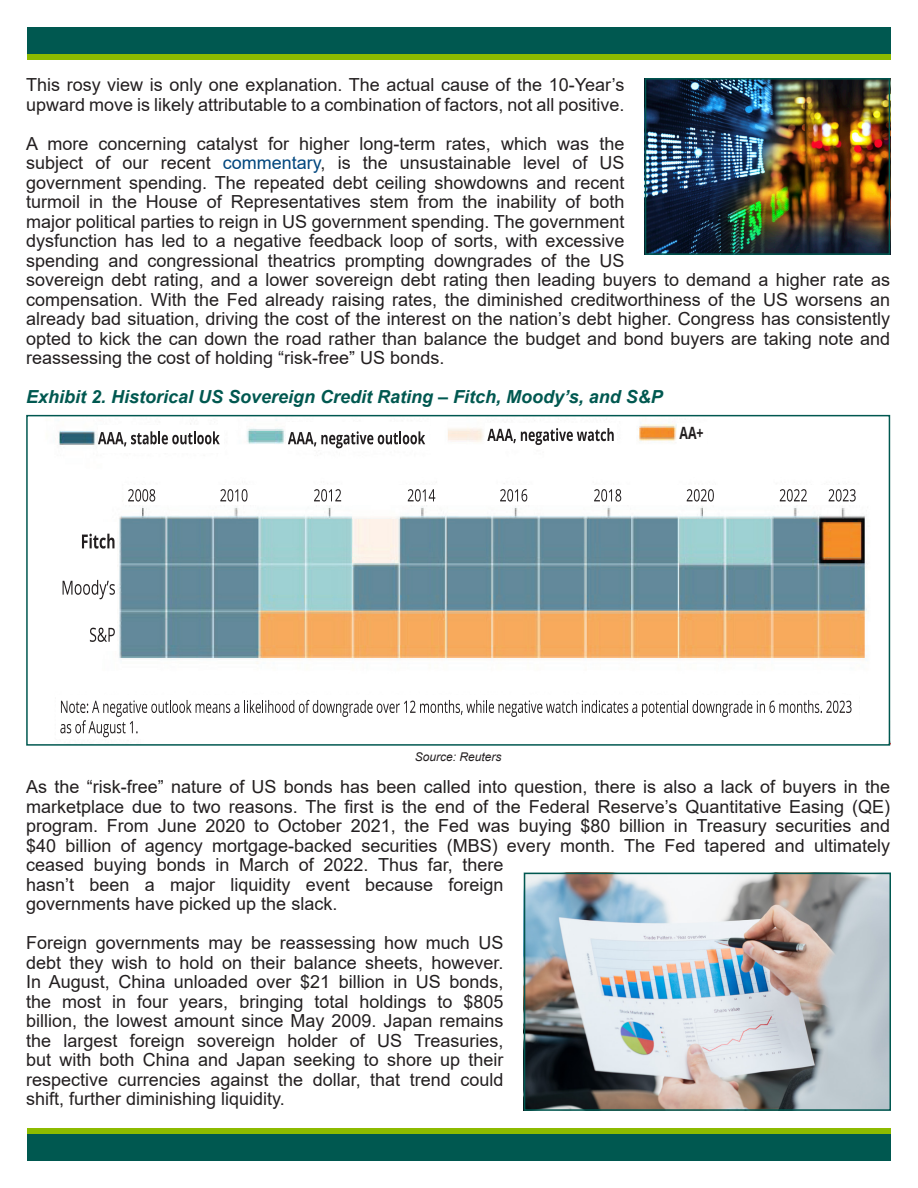
<style>
.page{position:relative;width:918px;height:1188px;background:#fff}
.page>*{position:absolute;margin:0;border:0;box-sizing:border-box;transform-origin:0 0}
.t1{font:18px/19.5px "Arial";color:#231f20}
.t2{font:italic 700 18px "Arial";color:#005850}
.t3{font:700 16.95px "Open Sans";color:#231f20;scale:.73 1}
.t4{font:italic 12px "Arial";color:#231f20}
.s1{color:#00467e}
</style>
<div class="page">
<div style="left:27px;top:1128px;width:864px;height:7px;background:#8dbb00"></div>
<div style="left:27px;top:1134px;width:864px;height:27px;background:#005850"></div>
<div style="left:27px;top:53px;width:864px;height:7px;background:#8dbb00"></div>
<div style="left:27px;top:27px;width:864px;height:27px;background:#005850"></div>
<img style="left:58px;top:419px;width:811px;height:245px">
<div style="left:56px;top:523px;width:61px;height:128px;background:#fff"></div>
<div style="left:124px;top:486px;width:737px;height:19px;background:#fff"></div>
<div style="left:286px;top:423px;width:143px;height:27px;background:#fff"></div>
<div style="left:485px;top:424px;width:131px;height:25px;background:#fff"></div>
<div style="left:677px;top:423px;width:30px;height:27px;background:#fff"></div>
<div style="left:98px;top:425px;width:125px;height:27px;background:#fff"></div>
<svg style="left:98px;top:431px;width:122px;height:15px"></svg>
<svg style="left:288px;top:431px;width:137px;height:17px"></svg>
<svg style="left:487px;top:428px;width:127px;height:17px"></svg>
<svg style="left:128px;top:489px;width:27px;height:13px"></svg>
<svg style="left:82px;top:534px;width:32px;height:15px"></svg>
<svg style="left:63px;top:580px;width:52px;height:19px"></svg>
<svg style="left:90px;top:628px;width:25px;height:14px"></svg>
<svg style="left:220px;top:489px;width:28px;height:13px"></svg>
<svg style="left:314px;top:489px;width:27px;height:13px"></svg>
<svg style="left:408px;top:489px;width:27px;height:13px"></svg>
<svg style="left:500px;top:489px;width:27px;height:13px"></svg>
<svg style="left:594px;top:489px;width:27px;height:13px"></svg>
<svg style="left:687px;top:489px;width:27px;height:13px"></svg>
<svg style="left:780px;top:489px;width:27px;height:13px"></svg>
<svg style="left:829px;top:489px;width:27px;height:13px"></svg>
<svg style="left:60px;top:700px;width:792px;height:37px"></svg>
<div style="left:26px;top:415px;width:864px;height:331px;border:2px solid #005850"></div>
<img style="left:527px;top:876px;width:361px;height:232px">
<div style="left:524px;top:873px;width:367px;height:238px;border:2px solid #005850"></div>
<img style="left:648px;top:81px;width:239px;height:171px">
<div style="left:645px;top:78px;width:245px;height:177px;border:2px solid #005850"></div>
<p class="t1" style="left:26px;top:75px;width:600px">This rosy view is only one explanation. The actual cause of the 10-Year’s upward move is likely attributable to a combination of factors, not all positive.</p>
<p class="t1" style="left:26px;top:133px;width:866px">A more concerning catalyst for higher long-term rates, which was the<br>subject of our recent <span class="s1">commentary</span>, is the unsustainable level of US<br>government spending. The repeated debt ceiling showdowns and recent<br>turmoil in the House of Representatives stem from the inability of both<br>major political parties to reign in US government spending. The government<br>dysfunction has led to a negative feedback loop of sorts, with excessive<br>spending and congressional theatrics prompting downgrades of the US<br>sovereign debt rating, and a lower sovereign debt rating then leading buyers to demand a higher rate as compensation. With the Fed already raising rates, the diminished creditworthiness of the US worsens an already bad situation, driving the cost of the interest on the nation’s debt higher. Congress has consistently opted to kick the can down the road rather than balance the budget and bond buyers are taking note and reassessing the cost of holding “risk-free” US bonds.</p>
<p class="t2" style="left:26px;top:385px;width:638px">Exhibit 2. Historical US Sovereign Credit Rating – Fitch, Moody’s, and S&amp;P</p>
<p class="t4" style="left:415px;top:749px;width:88px">Source: Reuters</p>
<p class="t3" style="left:679px;top:421px;width:35px">AA+</p>
<p class="t1" style="left:26px;top:777px;width:866px">As the “risk-free” nature of US bonds has been called into question, there is also a lack of buyers in the marketplace due to two reasons. The first is the end of the Federal Reserve’s Quantitative Easing (QE) program. From June 2020 to October 2021, the Fed was buying $80 billion in Treasury securities and $40 billion of agency mortgage-backed securities (MBS) every month. The Fed tapered and ultimately ceased buying bonds in March of 2022. Thus far, there<br>hasn’t been a major liquidity event because foreign<br>governments have picked up the slack.</p>
<p class="t1" style="left:26px;top:933px;width:479px;text-align:justify">Foreign governments may be reassessing how much US debt they wish to hold on their balance sheets, however.<br>In August, China unloaded over $21 billion in US bonds, the most in four years, bringing total holdings to $805 billion, the lowest amount since May 2009. Japan remains the largest foreign sovereign holder of US Treasuries, but with both China and Japan seeking to shore up their respective currencies against the dollar, that trend could shift, further diminishing liquidity.</p>
</div>
